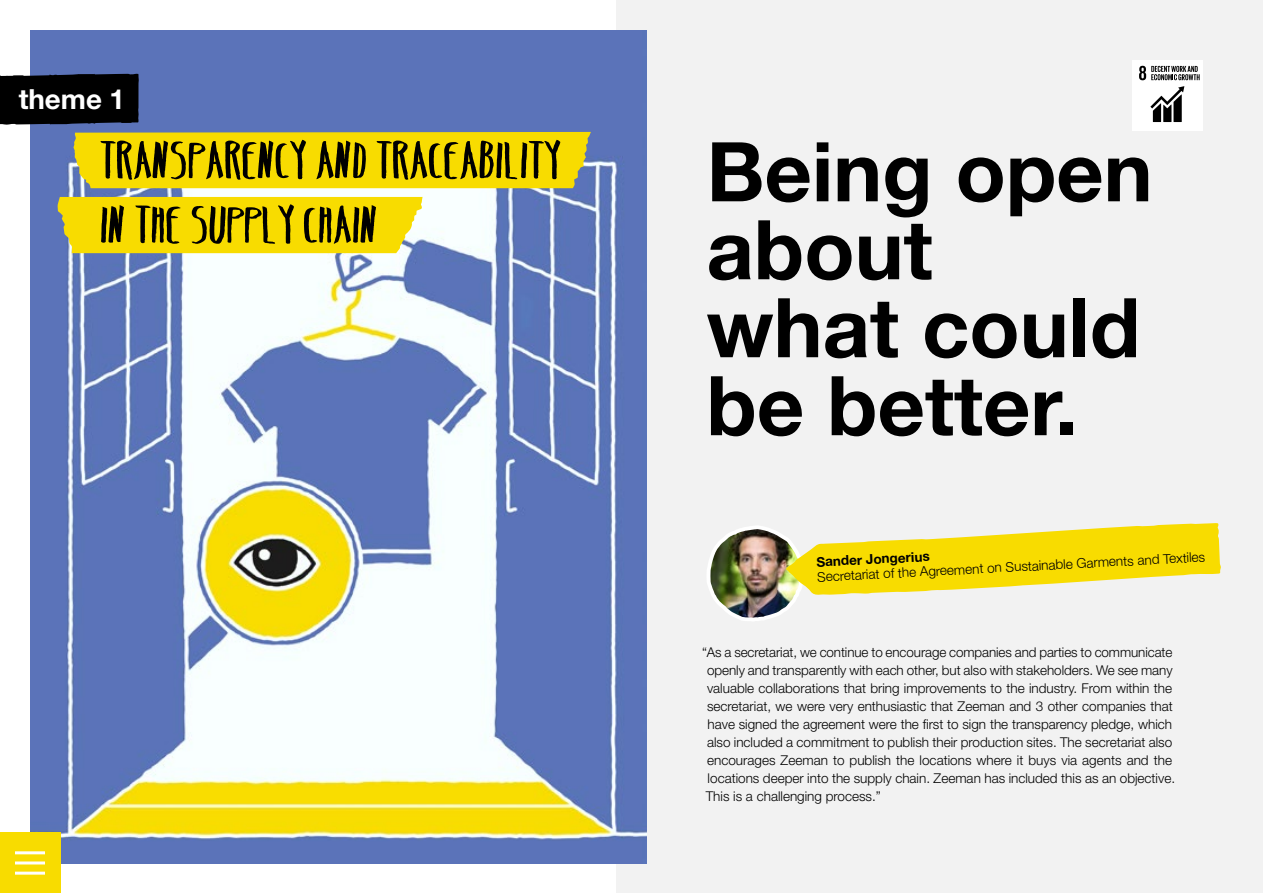
<style>
.page{position:relative;width:1263px;height:893px;background:#fff}
.page>*{position:absolute;margin:0;border:0;box-sizing:border-box;transform-origin:0 0}
.t1{font:700 82.5px/78px "Helvetica Neue LT Std";color:#000}
.t2{font:700 52.5px/64.5px "Belta";color:#000}
.t3{font:700 27.75px "Helvetica Neue LT Std";color:#fff}
.t4{font:300 13.5px/18px "Helvetica Neue LT Std";color:#000}
.t5{font:700 13.5px "Helvetica Neue LT Std";color:#000}
</style>
<div class="page">
<div style="left:616px;top:0;width:647px;height:893px;background:#f2f2f2"></div>
<img style="left:30px;top:30px;width:616px;height:833px">
<svg style="left:707px;top:523px;width:514px;height:98px"></svg>
<div style="left:0;top:833px;width:60px;height:60px;background:#f8dc00"></div>
<hr style="left:15px;top:851px;width:30px;height:3px;background:#fff">
<hr style="left:15px;top:861px;width:30px;height:3px;background:#fff">
<hr style="left:15px;top:872px;width:30px;height:3px;background:#fff">
<div style="left:0;top:74px;width:139px;height:51px;background:#000"></div>
<div style="left:1132px;top:60px;width:71px;height:71px;background:#fff"></div>
<svg style="left:1150px;top:86px;width:34px;height:36px"></svg>
<svg style="left:1139px;top:66px;width:60px;height:14px"></svg>
<div style="left:73px;top:132px;width:521px;height:56px;background:#f8dc00"></div>
<div style="left:58px;top:197px;width:365px;height:56px;background:#f8dc00"></div>
<h3 class="t3" style="left:19px;top:82px;width:108px">theme 1</h3>
<h2 class="t2" style="left:101px;top:127px;width:462px">TRANSPARENCY AND TRACEABILITY<br>IN THE SUPPLY CHAIN</h2>
<h1 class="t1" style="left:706px;top:131px;width:448px">Being open about<br>what could be better.</h1>
<p class="t5" style="left:816px;top:554px;width:115px;rotate:-3deg">Sander Jongerius</p>
<p class="t4" style="left:817px;top:568px;width:390px;rotate:-3deg">Secretariat of the Agreement on Sustainable Garments and Textiles</p>
<p class="t4" style="left:702px;top:643px;width:475px">“As a secretariat, we continue to encourage companies and parties to communicate openly and transparently with each other, but also with stakeholders. We see many valuable collaborations that bring improvements to the industry. From within the secretariat, we were very enthusiastic that Zeeman and 3 other companies that have signed the agreement were the first to sign the transparency pledge, which also included a commitment to publish their production sites. The secretariat also encourages Zeeman to publish the locations where it buys via agents and the locations deeper into the supply chain. Zeeman has included this as an objective.<br>This is a challenging process.”</p>
</div>
